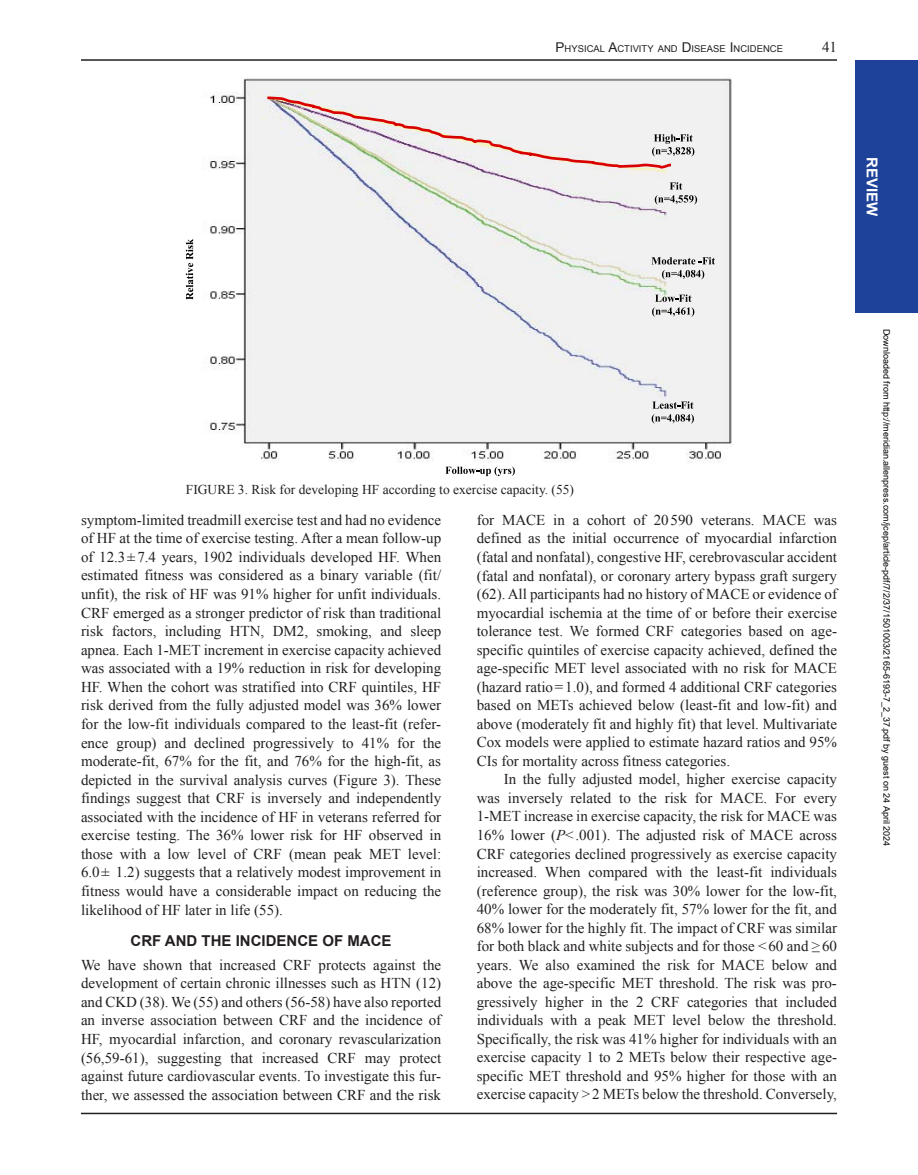
<style>
.page{position:relative;width:918px;height:1175px;background:#fff}
.page>*{position:absolute;margin:0;border:0;box-sizing:border-box;transform-origin:0 0}
.t1{font:15px/18.6px "Times New Roman";color:#231f20;text-align:justify}
.t2{font:700 15px "Arial";color:#231f20}
.t3{font:700 15px "Arial";color:#fff}
.t4{font:13.5px "Times New Roman";color:#231f20}
.t5{font:9.45px "Arial";color:#231f20}
.t6{font:9px "Arial";color:#000}
.s1{font-size:13.5px}
.s2{font-style:italic}
</style>
<div class="page">
<hr style="left:81px;top:59px;width:756px;height:2px;background:#231f20">
<hr style="left:81px;top:1112px;width:756px;height:2px;background:#231f20">
<div style="left:855px;top:61px;width:63px;height:252px;background:#1e4199"></div>
<img style="left:210px;top:78px;width:522px;height:385px">
<svg style="left:652px;top:401px;width:42px;height:22px"></svg>
<svg style="left:652px;top:294px;width:42px;height:23px"></svg>
<svg style="left:651px;top:257px;width:64px;height:7px"></svg>
<svg style="left:662px;top:270px;width:42px;height:9px"></svg>
<svg style="left:655px;top:182px;width:42px;height:22px"></svg>
<svg style="left:445px;top:466px;width:70px;height:10px"></svg>
<svg style="left:267px;top:96px;width:427px;height:73px"></svg>
<svg style="left:186px;top:239px;width:7px;height:61px"></svg>
<p class="t5" style="left:556px;top:43px;width:229px"><span class="s1">P</span>HYSICAL <span class="s1">A</span>CTIVITY AND <span class="s1">D</span> ISEASE <span class="s1">I</span> NCIDENCE</p>
<p class="t1" style="left:822px;top:38px;width:16px">41</p>
<p class="t3" style="left:881px;top:157px;width:61px;rotate:90deg">review</p>
<p class="t4" style="left:186px;top:480px;width:390px">FIGURE 3. Risk for developing HF according to exercise capacity. (55)</p>
<p class="t1" style="left:81px;top:510px;width:362px">symptom-limited treadmill exercise test and had no evidence of HF at the time of exercise testing. After a mean follow-up of 12.3±7.4 years, 1902 individuals developed HF. When estimated fitness was considered as a binary variable (fit/ unfit), the risk of HF was 91% higher for unfit individuals.<br>CRF emerged as a stronger predictor of risk than traditional risk factors, including HTN, DM2, smoking, and sleep apnea. Each 1-MET increment in exercise capacity achieved was associated with a 19% reduction in risk for developing HF. When the cohort was stratified into CRF quintiles, HF risk derived from the fully adjusted model was 36% lower for the low-fit individuals compared to the least-fit (refer&shy;ence group) and declined progressively to 41% for the moderate-fit, 67% for the fit, and 76% for the high-fit, as depicted in the survival analysis curves (Figure 3). These findings suggest that CRF is inversely and independently associated with the incidence of HF in veterans referred for exercise testing. The 36% lower risk for HF observed in those with a low level of CRF (mean peak MET level:<br>6.0± 1.2) suggests that a relatively modest improvement in fitness would have a considerable impact on reducing the likelihood of HF later in life (55).</p>
<p class="t2" style="left:131px;top:932px;width:263px">CRF AND THE INCIDENCE OF MACE</p>
<p class="t1" style="left:81px;top:955px;width:362px">We have shown that increased CRF protects against the development of certain chronic illnesses such as HTN (12) and CKD (38). We (55) and others (56-58) have also reported an inverse association between CRF and the incidence of HF, myocardial infarction, and coronary revascularization (56,59-61), suggesting that increased CRF may protect against future cardiovascular events. To investigate this fur&shy;ther, we assessed the association between CRF and the risk</p>
<p class="t1" style="left:477px;top:510px;width:362px">for MACE in a cohort of 20590 veterans. MACE was defined as the initial occurrence of myocardial infarction (fatal and nonfatal), congestive HF, cerebrovascular accident (fatal and nonfatal), or coronary artery bypass graft surgery (62). All participants had no history of MACE or evidence of myocardial ischemia at the time of or before their exercise tolerance test. We formed CRF categories based on age&shy;specific quintiles of exercise capacity achieved, defined the age-specific MET level associated with no risk for MACE (hazard ratio=1.0), and formed 4 additional CRF categories based on METs achieved below (least-fit and low-fit) and above (moderately fit and highly fit) that level. Multivariate Cox models were applied to estimate hazard ratios and 95% CIs for mortality across fitness categories.</p>
<p class="t1" style="left:477px;top:770px;width:362px;text-indent:27px">In the fully adjusted model, higher exercise capacity was inversely related to the risk for MACE. For every 1-MET increase in exercise capacity, the risk for MACE was 16% lower (<span class="s2">P</span>&lt;.001). The adjusted risk of MACE across CRF categories declined progressively as exercise capacity increased. When compared with the least-fit individuals (reference group), the risk was 30% lower for the low-fit, 40% lower for the moderately fit, 57% lower for the fit, and 68% lower for the highly fit. The impact of CRF was similar for both black and white subjects and for those &lt;60 and ≥60 years. We also examined the risk for MACE below and above the age-specific MET threshold. The risk was pro&shy;gressively higher in the 2 CRF categories that included individuals with a peak MET level below the threshold.<br>Specifically, the risk was 41% higher for individuals with an exercise capacity 1 to 2 METs below their respective age&shy;specific MET threshold and 95% higher for those with an exercise capacity &gt;2 METs below the threshold. Conversely,</p>
<p class="t6" style="left:890px;top:329px;width:519px;rotate:90deg">Downloaded from http://meridian.allenpress.com/jcep/article-pdf/7/2/37/1501003/2165-6193-7_2_37.pdf by guest on 24 April 2024</p>
</div>
